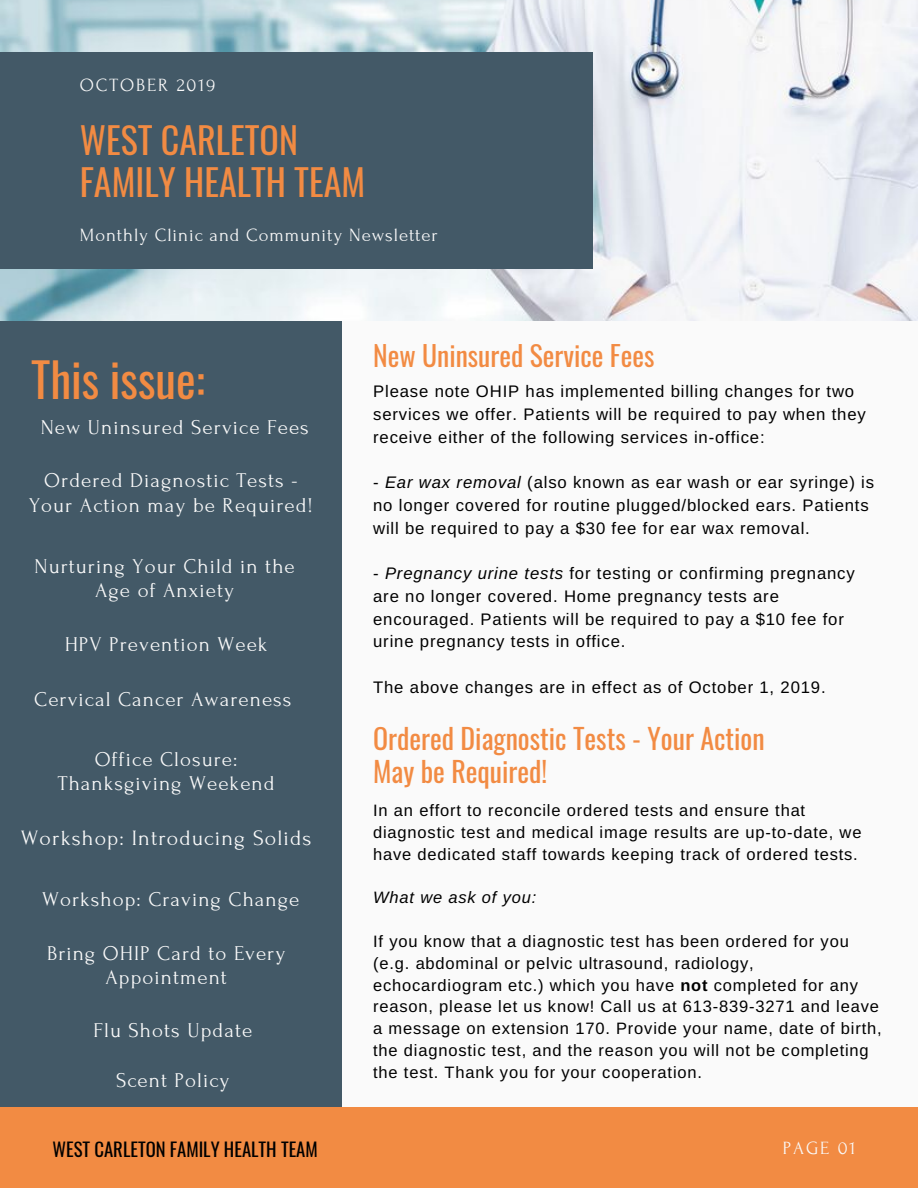
<style>
.page{position:relative;width:918px;height:1188px;background:#fafafa}
.page>*{position:absolute;margin:0;border:0;box-sizing:border-box;transform-origin:0 0}
.t1{font:46.65px "Oswald";color:#f28b43}
.t2{font:36px/42.3px "Oswald";color:#f28b43}
.t3{font:27.9px/33.3px "Oswald";color:#f28b43}
.t4{font:27.75px "Oswald";color:#f28b43}
.t5{font:21.9px "Forum";letter-spacing:.05em;color:#fafafa}
.t6{font:21px/24.3px "Forum";letter-spacing:.05em;color:#fafafa;text-align:center}
.t7{font:18.6px "Forum";letter-spacing:.05em;color:#fafafa}
.t8{font:18.6px "Oswald";color:#000}
.t9{font:18.6px "Forum";letter-spacing:.1em;color:#fafafa}
.t10{font:16.65px/22.8px "Arimo";letter-spacing:.05em;color:#000}
.t11{font:16.5px/21.9px "Arimo";letter-spacing:.05em;color:#000}
.t12{font:italic 16.5px "Arimo";letter-spacing:.05em;color:#000}
.s1{font-style:italic}
.s2{font-weight:700}
</style>
<div class="page">
<div style="left:0;top:320px;width:342px;height:788px;background:#435967"></div>
<img style="left:0;top:0;width:918px;height:321px">
<div style="left:0;top:52px;width:593px;height:216px;background:#435967"></div>
<div style="left:0;top:1107px;width:918px;height:81px;background:#f28b43"></div>
<p class="t9" style="left:80px;top:75px;width:137px">OCTOBER 2019</p>
<h2 class="t2" style="left:80px;top:118px;width:287px">WEST CARLETON<br>FAMILY HEALTH TEAM</h2>
<p class="t7" style="left:80px;top:225px;width:359px">Monthly Clinic and Community Newsletter</p>
<h1 class="t1" style="left:31px;top:343px;width:175px">This issue:</h1>
<p class="t6" style="left:41px;top:415px;width:270px">New Uninsured Service Fees</p>
<p class="t6" style="left:29px;top:469px;width:285px">Ordered Diagnostic Tests -<br>Your Action may be Required!</p>
<p class="t6" style="left:34px;top:555px;width:262px">Nurturing Your Child in the<br>Age of Anxiety</p>
<p class="t6" style="left:65px;top:632px;width:204px">HPV Prevention Week</p>
<p class="t6" style="left:34px;top:688px;width:259px">Cervical Cancer Awareness</p>
<p class="t6" style="left:58px;top:748px;width:218px">Office Closure:<br>Thanksgiving Weekend</p>
<h3 class="t5" style="left:21px;top:826px;width:292px">Workshop: Introducing Solids</h3>
<p class="t6" style="left:42px;top:888px;width:259px">Workshop: Craving Change</p>
<p class="t6" style="left:47px;top:941px;width:240px">Bring OHIP Card to Every<br>Appointment</p>
<p class="t6" style="left:93px;top:1019px;width:160px">Flu Shots Update</p>
<p class="t6" style="left:116px;top:1069px;width:115px">Scent Policy</p>
<h3 class="t4" style="left:373px;top:334px;width:283px">New Uninsured Service Fees</h3>
<p class="t10" style="left:373px;top:380px;width:494px">Please note OHIP has implemented billing changes for two services we offer. Patients will be required to pay when they receive either of the following services in-office:</p>
<p class="t10" style="left:373px;top:471px;width:503px">- <span class="s1">Ear wax removal</span> (also known as ear wash or ear syringe) is no longer covered for routine plugged/blocked ears. Patients will be required to pay a $30 fee for ear wax removal.</p>
<p class="t10" style="left:373px;top:562px;width:483px">- <span class="s1">Pregnancy urine tests</span> for testing or confirming pregnancy are no longer covered. Home pregnancy tests are encouraged. Patients will be required to pay a $10 fee for urine pregnancy tests in office.</p>
<p class="t10" style="left:373px;top:676px;width:454px">The above changes are in effect as of October 1, 2019.</p>
<h3 class="t3" style="left:373px;top:721px;width:393px">Ordered Diagnostic Tests - Your Action<br>May be Required!</h3>
<p class="t11" style="left:373px;top:799px;width:490px">In an effort to reconcile ordered tests and ensure that diagnostic test and medical image results are up-to-date, we have dedicated staff towards keeping track of ordered tests.</p>
<p class="t12" style="left:373px;top:888px;width:165px">What we ask of you:</p>
<p class="t11" style="left:373px;top:930px;width:510px">If you know that a diagnostic test has been ordered for you (e.g. abdominal or pelvic ultrasound, radiology, echocardiogram etc.) which you have <span class="s2">not</span> completed for any reason, please let us know! Call us at 613-839-3271 and leave a message on extension 170. Provide your name, date of birth, the diagnostic test, and the reason you will not be completing the test. Thank you for your cooperation.</p>
<p class="t8" style="left:53px;top:1135px;width:267px">WEST CARLETON FAMILY HEALTH TEAM</p>
<p class="t7" style="left:783px;top:1138px;width:74px">PAGE 01</p>
</div>
